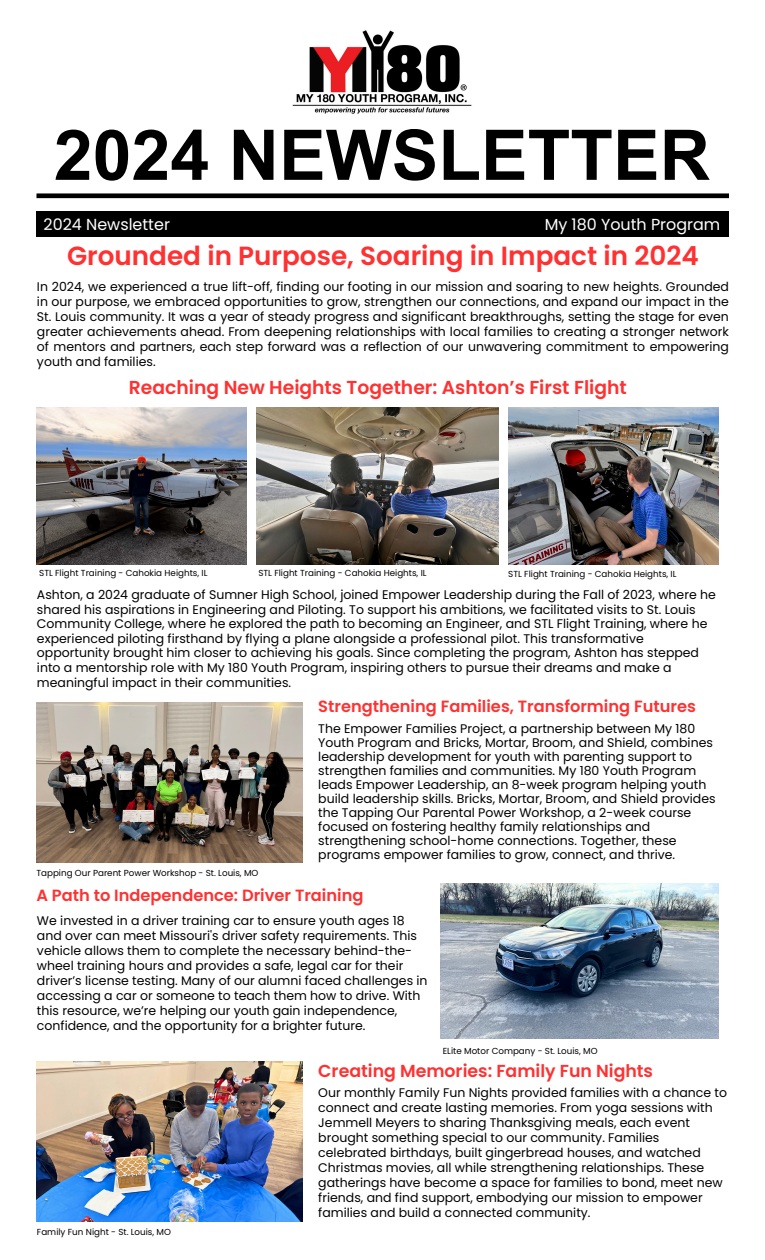
<style>
.page{position:relative;width:765px;height:1260px;background:#fff}
.page>*{position:absolute;margin:0;border:0;box-sizing:border-box;transform-origin:0 0}
.t1{font:700 69.88px "Arial MT Pro";color:#000}
.t2{font:600 26.25px "Poppins";color:#ff3131}
.t3{font:600 18.75px "Poppins";color:#ff3131}
.t4{font:600 17.38px "Poppins";color:#ff3131}
.t5{font:600 16.25px "Poppins";color:#ff3131}
.t6{font:16px "Poppins";color:#fff}
.t7{font:12.5px/15px "Poppins";color:#000}
.t8{font:8.75px "Poppins";color:#000}
</style>
<div class="page">
<img style="left:257px;top:407px;width:242px;height:158px">
<div style="left:36px;top:193px;width:693px;height:5px;background:#000"></div>
<img style="left:36px;top:703px;width:267px;height:159px">
<img style="left:440px;top:884px;width:279px;height:155px">
<div style="left:36px;top:211px;width:693px;height:26px;background:#000"></div>
<img style="left:292px;top:30px;width:180px;height:84px">
<img style="left:36px;top:1062px;width:267px;height:159px">
<img style="left:37px;top:407px;width:210px;height:158px">
<img style="left:508px;top:407px;width:210px;height:158px">
<p class="t1" style="left:54px;top:129px;width:658px">2024 NEWSLETTER</p>
<p class="t6" style="left:44px;top:213px;width:128px">2024 Newsletter</p>
<h3 class="t6" style="left:545px;top:213px;width:177px">My 180 Youth Program</h3>
<h1 class="t2" style="left:67px;top:238px;width:633px">Grounded in Purpose, Soaring in Impact in 2024</h1>
<h6 class="t7" style="left:37px;top:279px;width:693px;text-align:justify">In 2024, we experienced a true lift-off, finding our footing in our mission and soaring to new heights. Grounded in our purpose, we embraced opportunities to grow, strengthen our connections, and expand our impact in the St. Louis community. It was a year of steady progress and significant breakthroughs, setting the stage for even greater achievements ahead. From deepening relationships with local families to creating a stronger network of mentors and partners, each step forward was a reflection of our unwavering commitment to empowering youth and families.</h6>
<h5 class="t3" style="left:129px;top:375px;width:499px">Reaching New Heights Together: Ashton’s First Flight</h5>
<p class="t8" style="left:39px;top:567px;width:170px">STL Flight Training - Cahokia Heights, IL</p>
<h6 class="t8" style="left:258px;top:567px;width:170px">STL Flight Training - Cahokia Heights, IL</h6>
<p class="t8" style="left:508px;top:568px;width:170px">STL Flight Training - Cahokia Heights, IL</p>
<p class="t7" style="left:37px;top:587px;width:680px;line-height:14.6px">Ashton, a 2024 graduate of Sumner High School, joined Empower Leadership during the Fall of 2023, where he shared his aspirations in Engineering and Piloting. To support his ambitions, we facilitated visits to St. Louis Community College, where he explored the path to becoming an Engineer, and STL Flight Training, where he experienced piloting firsthand by flying a plane alongside a professional pilot. This transformative opportunity brought him closer to achieving his goals. Since completing the program, Ashton has stepped into a mentorship role with My 180 Youth Program, inspiring others to pursue their dreams and make a meaningful impact in their communities.</p>
<p class="t7" style="left:318px;top:722px;width:399px;line-height:14px">The Empower Families Project, a partnership between My 180<br>Youth Program and Bricks, Mortar, Broom, and Shield, combines leadership development for youth with parenting support to strengthen families and communities. My 180 Youth Program leads Empower Leadership, an 8-week program helping youth build leadership skills. Bricks, Mortar, Broom, and Shield provides the Tapping Our Parental Power Workshop, a 2-week course focused on fostering healthy family relationships and strengthening school-home connections. Together, these programs empower families to grow, connect, and thrive.</p>
<h5 class="t5" style="left:318px;top:695px;width:379px">Strengthening Families, Transforming Futures</h5>
<h6 class="t8" style="left:36px;top:867px;width:223px">Tapping Our Parent Power Workshop - St. Louis, MO</h6>
<h2 class="t5" style="left:36px;top:884px;width:328px">A Path to Independence: Driver Training</h2>
<p class="t7" style="left:37px;top:913px;width:392px">We invested in a driver training car to ensure youth ages 18 and over can meet Missouri's driver safety requirements. This vehicle allows them to complete the necessary behind-the&shy;wheel training hours and provides a safe, legal car for their driver’s license testing. Many of our alumni faced challenges in accessing a car or someone to teach them how to drive. With this resource, we’re helping our youth gain independence, confidence, and the opportunity for a brighter future.</p>
<p class="t4" style="left:318px;top:1059px;width:336px">Creating Memories: Family Fun Nights</p>
<p class="t7" style="left:318px;top:1085px;width:410px">Our monthly Family Fun Nights provided families with a chance to connect and create lasting memories. From yoga sessions with Jemmell Meyers to sharing Thanksgiving meals, each event brought something special to our community. Families celebrated birthdays, built gingerbread houses, and watched Christmas movies, all while strengthening relationships. These gatherings have become a space for families to bond, meet new friends, and find support, embodying our mission to empower families and build a connected community.</p>
<p class="t8" style="left:37px;top:1225px;width:136px">Family Fun Night - St. Louis, MO</p>
<h4 class="t8" style="left:443px;top:1044px;width:156px">ELite Motor Company - St. Louis, MO</h4>
</div>
